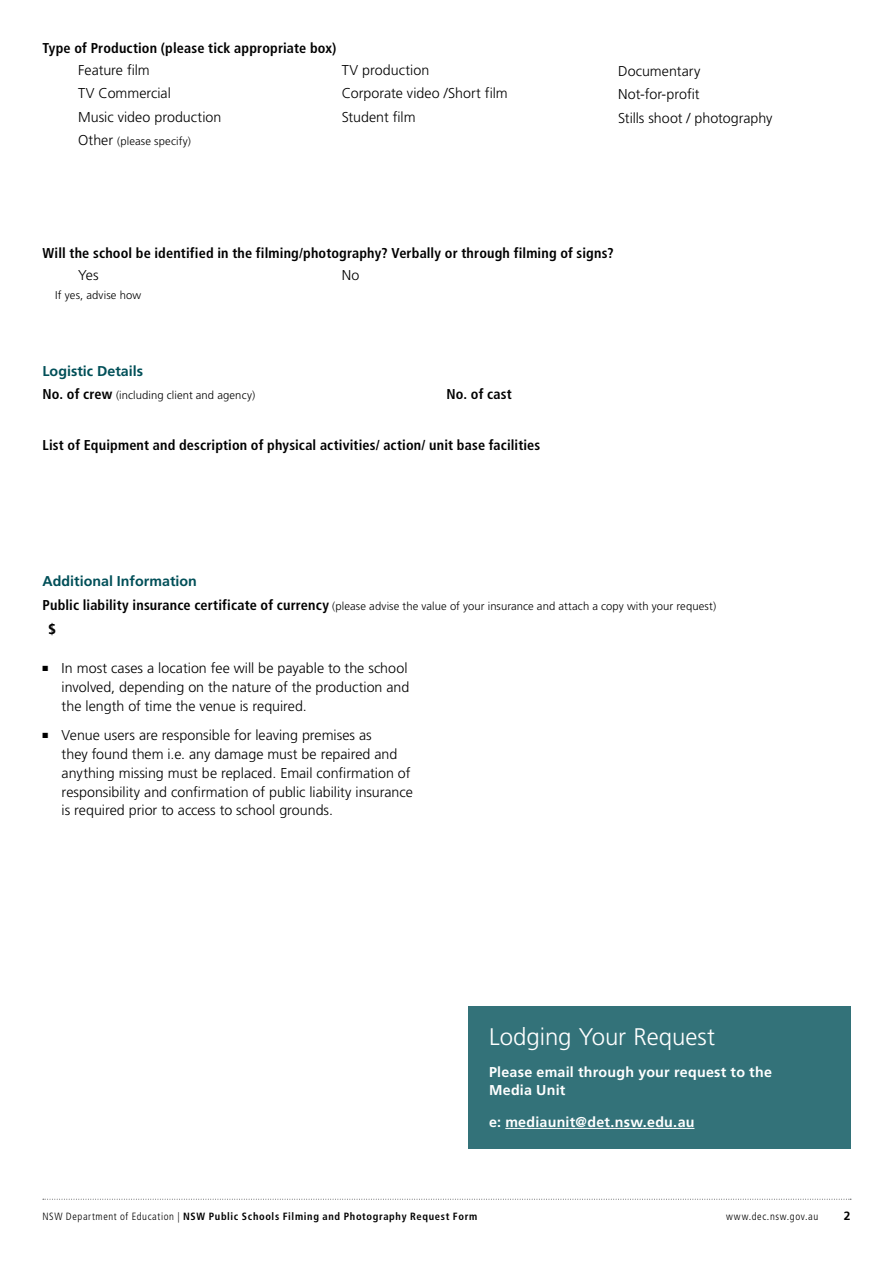
<style>
.page{position:relative;width:893px;height:1263px;background:#fff}
.page>*{position:absolute;margin:0;border:0;box-sizing:border-box;transform-origin:0 0}
.CTA_heading{font:300 24px "Frutiger LT Std";color:#fff}
.Body_copy_form{font:300 14.25px/18.8px "Frutiger LT Std";color:#000}
.Defect_heading{font:700 condensed 14.25px "Frutiger LT Std";letter-spacing:.01em;color:#000}
.Form_Field_Title{font:700 condensed 14.25px "Frutiger LT Std";letter-spacing:.01em;color:#000}
.CTA_sub_heading{font:700 14.25px/18.8px "Frutiger LT Std";letter-spacing:.015em;color:#fff}
.Form_Sub_heading{font:700 14.25px "Frutiger LT Std";color:#004f58}
.t1{font:700 14.25px "Frutiger LT Std";color:#000}
.t2{font:700 12px "Frutiger LT Std";color:#000}
.Form_Field_Title-2{font:300 11.25px "Frutiger LT Std";letter-spacing:.01em;color:#000}
.Body_copy_form-2{font:300 11.25px "Frutiger LT Std";letter-spacing:.01em;color:#000}
.t3{font:700 condensed 10.5px "Frutiger LT Std";letter-spacing:.06em;color:#000}
.t4{font:300 condensed 10.5px "Frutiger LT Std";letter-spacing:.06em;color:#000}
.s1{font-size:14.25px}
.s2{font-weight:700;font-stretch:condensed;font-size:14.25px}
.s3{font-weight:300}
</style>
<div class="page">
<svg style="left:43px;top:1199px;width:808px;height:1px"></svg>
<div style="left:468px;top:1006px;width:382px;height:142px;background:#337279"></div>
<hr style="left:505px;top:1128px;width:189px;height:1px;background:#fff">
<p class="Defect_heading" style="left:43px;top:40px;width:295px">Type of Production (please tick appropriate box)</p>
<p class="Body_copy_form" style="left:78px;top:61px;width:73px">Feature film</p>
<p class="Body_copy_form" style="left:342px;top:61px;width:89px">TV production</p>
<p class="Body_copy_form" style="left:618px;top:62px;width:84px">Documentary</p>
<p class="Body_copy_form" style="left:78px;top:84px;width:94px">TV Commercial</p>
<p class="Body_copy_form" style="left:342px;top:84px;width:168px">Corporate video /Short film</p>
<p class="Body_copy_form" style="left:618px;top:85px;width:83px">Not-for-profit</p>
<p class="Body_copy_form" style="left:78px;top:108px;width:145px">Music video production</p>
<p class="Body_copy_form" style="left:342px;top:108px;width:75px">Student film</p>
<p class="Body_copy_form" style="left:618px;top:109px;width:156px">Stills shoot / photography</p>
<p class="Body_copy_form-2" style="left:78px;top:135px;width:114px"><span class="s1">Other</span> (please specify)</p>
<p class="Form_Field_Title" style="left:43px;top:245px;width:573px">Will the school be identified in the filming/photography? Verbally or through filming of signs?</p>
<p class="Body_copy_form" style="left:78px;top:266px;width:22px">Yes</p>
<p class="Body_copy_form" style="left:342px;top:266px;width:19px">No</p>
<p class="Body_copy_form-2" style="left:55px;top:288px;width:87px">If yes, advise how</p>
<h1 class="Form_Sub_heading" style="left:43px;top:362px;width:102px">Logistic Details</h1>
<p class="Form_Field_Title-2" style="left:43px;top:389px;width:214px"><span class="s2">No. of crew</span> (including client and agency)</p>
<p class="Form_Field_Title" style="left:446px;top:386px;width:67px">No. of cast</p>
<p class="Defect_heading" style="left:43px;top:437px;width:499px">List of Equipment and description of physical activities/ action/ unit base facilities</p>
<h1 class="Form_Sub_heading" style="left:43px;top:573px;width:156px">Additional Information</h1>
<p class="Form_Field_Title-2" style="left:43px;top:599px;width:675px"><span class="s2">Public liability insurance certificate of currency</span> (please advise the value of your insurance and attach a copy with your request)</p>
<p class="t1" style="left:48px;top:621px;width:9px">$</p>
<p class="Body_copy_form" style="left:62px;top:659px;width:349px;text-indent:-19px">■ In most cases a location fee will be payable to the school involved, depending on the nature of the production and the length of time the venue is required.</p>
<p class="Body_copy_form" style="left:62px;top:726px;width:353px;text-indent:-19px">■ Venue users are responsible for leaving premises as<br>they found them i.e. any damage must be repaired and anything missing must be replaced. Email confirmation of responsibility and confirmation of public liability insurance is required prior to access to school grounds.</p>
<h1 class="CTA_heading" style="left:489px;top:1023px;width:228px">Lodging Your Request</h1>
<p class="CTA_sub_heading" style="left:489px;top:1062px;width:284px">Please email through your request to the<br>Media Unit</p>
<p class="CTA_sub_heading" style="left:489px;top:1113px;width:207px">e: mediaunit@det.nsw.edu.au</p>
<p class="t3" style="left:43px;top:1210px;width:436px"><span class="s3">NSW Department of Education |</span> NSW Public Schools Filming and Photography Request Form</p>
<p class="t4" style="left:726px;top:1211px;width:94px">www.dec.nsw.gov.au</p>
<p class="t2" style="left:844px;top:1209px;width:8px">2</p>
</div>
